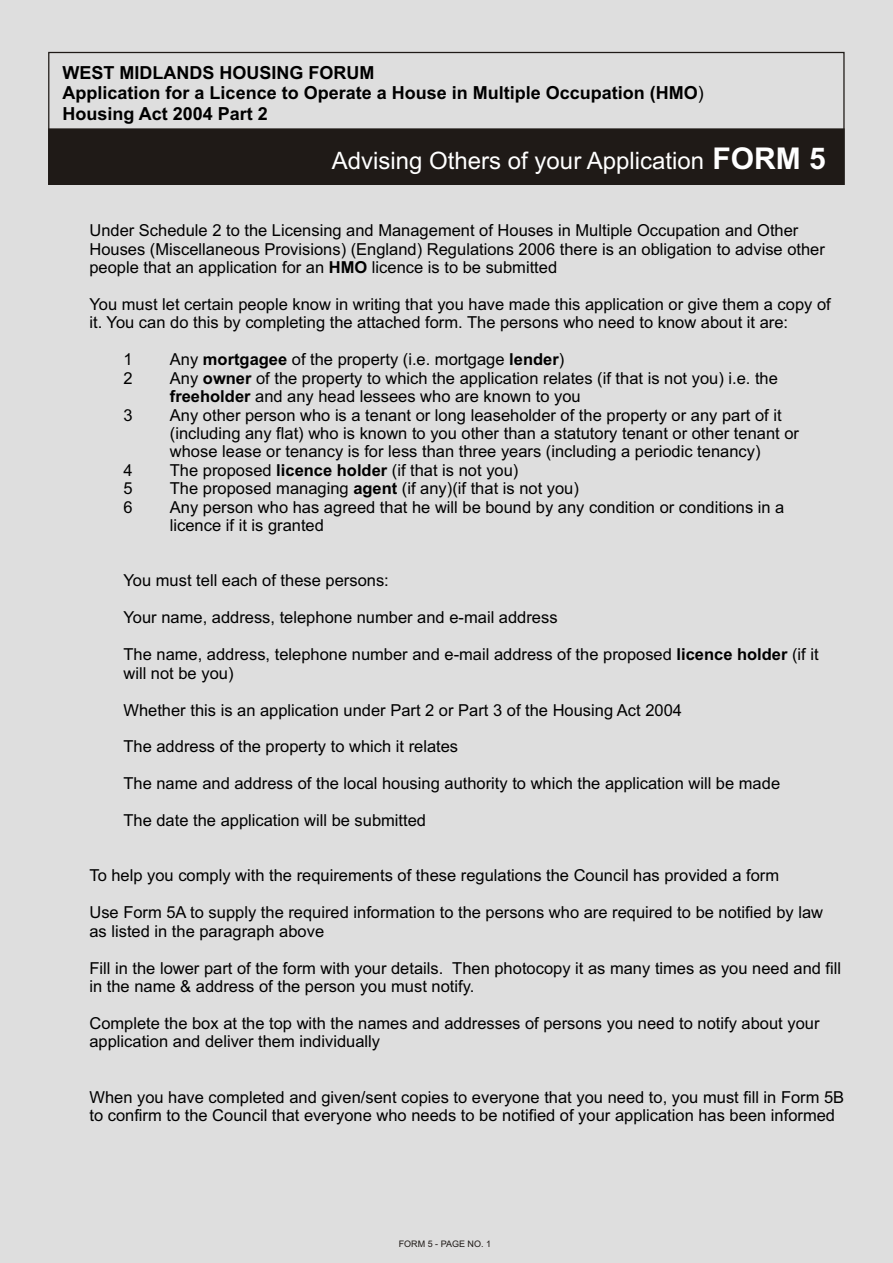
<style>
.page{position:relative;width:893px;height:1263px;background:#fff}
.page>*{position:absolute;margin:0;border:0;box-sizing:border-box;transform-origin:0 0}
.t1{font:24px "Arial";color:#fff}
.t2{font:700 18px/20.1px "Arial";color:#000}
.t3{font:16.5px/18.5px "Arial";color:#000}
.t4{font:9px "Arial";color:#1f1a17}
.s1{font-weight:400}
.s2{font-weight:700;font-size:30px}
.s3{font-weight:700}
</style>
<div class="page">
<div style="left:0;top:0;width:893px;height:1262px;background:#dedede"></div>
<div style="left:48px;top:128px;width:797px;height:57px;background:#1f1a17;border:1px solid #1f1a17"></div>
<p class="t2" style="left:63px;top:65px;width:643px">WEST MIDLANDS HOUSING FORUM<br>Application for a Licence to Operate a House in Multiple Occupation (HMO<span class="s1">)<br></span>Housing Act 2004 Part 2</p>
<p class="t1" style="left:332px;top:151px;width:495px">Advising Others of your Application <span class="s2">FORM 5</span></p>
<p class="t3" style="left:89px;top:223px;width:737px">Under Schedule 2 to the Licensing and Management of Houses in Multiple Occupation and Other<br>Houses (Miscellaneous Provisions) (England) Regulations 2006 there is an obligation to advise other people that an application for an <span class="s3">HMO</span> licence is to be submitted</p>
<p class="t3" style="left:89px;top:296px;width:743px">You must let certain people know in writing that you have made this application or give them a copy of it. You can do this by completing the attached form. The persons who need to know about it are:</p>
<p class="t3" style="left:123px;top:352px;width:11px">1</p>
<p class="t3" style="left:170px;top:352px;width:396px">Any <span class="s3">mortgagee</span> of the property (i.e. mortgage <span class="s3">lender</span>)</p>
<p class="t3" style="left:123px;top:370px;width:11px">2</p>
<p class="t3" style="left:170px;top:370px;width:610px">Any <span class="s3">owner</span> of the property to which the application relates (if that is not you) i.e. the <span class="s3">freeholder</span> and any head lessees who are known to you</p>
<p class="t3" style="left:123px;top:407px;width:11px">3</p>
<p class="t3" style="left:170px;top:407px;width:631px">Any other person who is a tenant or long leaseholder of the property or any part of it (including any flat) who is known to you other than a statutory tenant or other tenant or whose lease or tenancy is for less than three years (including a periodic tenancy)</p>
<p class="t3" style="left:123px;top:462px;width:11px">4</p>
<p class="t3" style="left:170px;top:462px;width:350px">The proposed <span class="s3">licence holder</span> (if that is not you)</p>
<p class="t3" style="left:123px;top:481px;width:11px">5</p>
<p class="t3" style="left:170px;top:481px;width:411px">The proposed managing <span class="s3">agent</span> (if any)(if that is not you)</p>
<p class="t3" style="left:123px;top:499px;width:11px">6</p>
<p class="t3" style="left:170px;top:499px;width:616px">Any person who has agreed that he will be bound by any condition or conditions in a</p>
<p class="t3" style="left:170px;top:518px;width:156px">licence if it is granted</p>
<p class="t3" style="left:123px;top:573px;width:267px">You must tell each of these persons:</p>
<p class="t3" style="left:123px;top:610px;width:436px">Your name, address, telephone number and e-mail address</p>
<p class="t3" style="left:123px;top:647px;width:697px">The name, address, telephone number and e-mail address of the proposed <span class="s3">licence holder</span> (if it will not be you)</p>
<p class="t3" style="left:123px;top:702px;width:560px">Whether this is an application under Part 2 or Part 3 of the Housing Act 2004</p>
<p class="t3" style="left:123px;top:739px;width:336px">The address of the property to which it relates</p>
<p class="t3" style="left:123px;top:776px;width:658px">The name and address of the local housing authority to which the application will be made</p>
<p class="t3" style="left:123px;top:813px;width:304px">The date the application will be submitted</p>
<p class="t3" style="left:89px;top:868px;width:691px">To help you comply with the requirements of these regulations the Council has provided a form</p>
<p class="t3" style="left:89px;top:905px;width:735px">Use Form 5A to supply the required information to the persons who are required to be notified by law as listed in the paragraph above</p>
<p class="t3" style="left:89px;top:960px;width:753px">Fill in the lower part of the form with your details. Then photocopy it as many times as you need and fill in the name &amp; address of the person you must notify.</p>
<p class="t3" style="left:89px;top:1015px;width:732px">Complete the box at the top with the names and addresses of persons you need to notify about your application and deliver them individually</p>
<p class="t3" style="left:89px;top:1089px;width:756px">When you have completed and given/sent copies to everyone that you need to, you must fill in Form 5B to confirm to the Council that everyone who needs to be notified of your application has been informed</p>
<p class="t4" style="left:399px;top:1240px;width:94px">FORM 5 - PAGE NO. 1</p>
</div>
